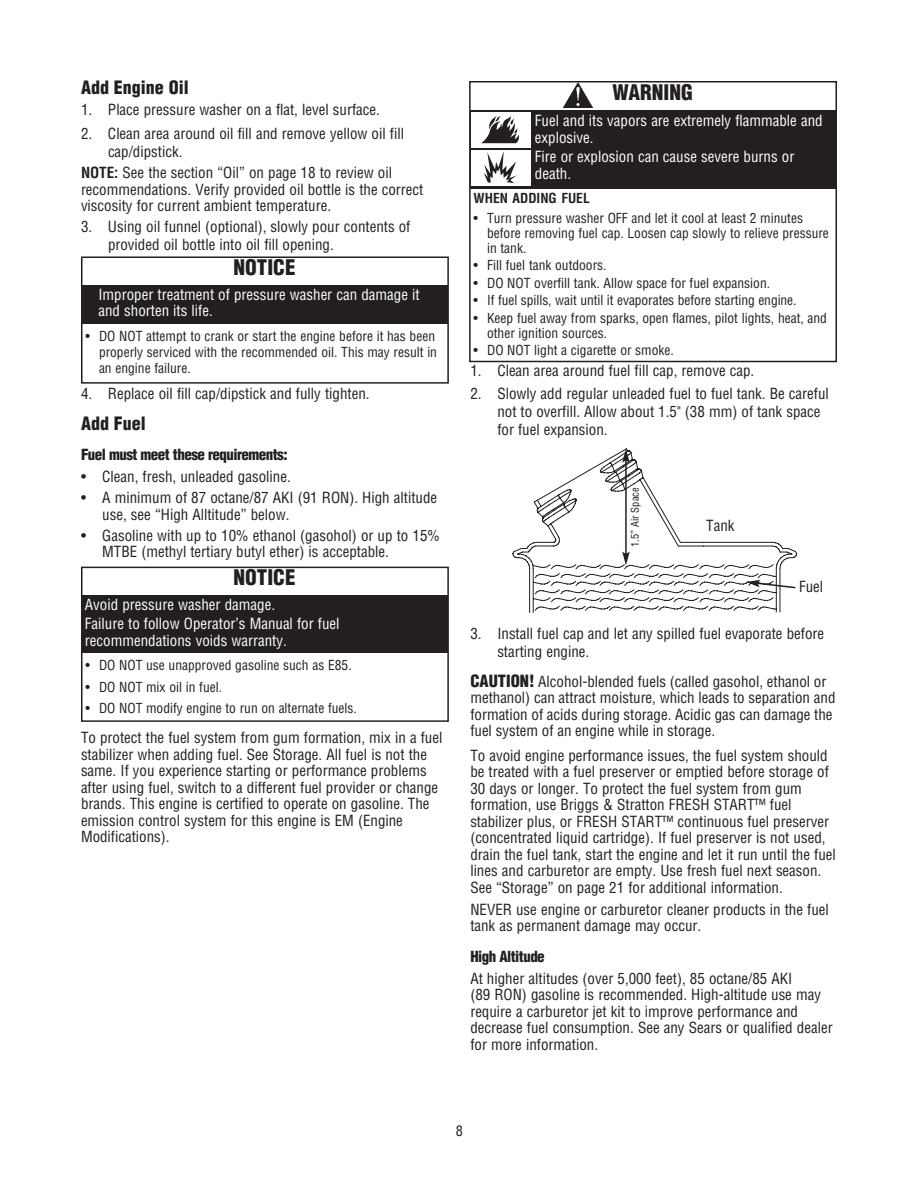
<style>
.page{position:relative;width:918px;height:1188px;background:#fff}
.page>*{position:absolute;margin:0;border:0;box-sizing:border-box;transform-origin:0 0}
.t1{font:900 condensed 21px "Helvetica LT Std";color:#231f20}
.t2{font:900 condensed 18px "Helvetica LT Std";color:#231f20}
.t3{font:condensed 15px/16.5px "Helvetica LT Std";color:#231f20}
.t4{font:condensed 15px/16.5px "Helvetica LT Std";color:#fff}
.t5{font:900 condensed 15px "Helvetica LT Std";letter-spacing:-.035em;color:#231f20}
.t6{font:condensed 14.25px "Helvetica LT Std";color:#231f20}
.t7{font:condensed 13.5px/15px "Helvetica LT Std";color:#231f20}
.t8{font:700 condensed 13.5px "Helvetica LT Std";color:#231f20}
.t9{font:condensed 10.5px "Helvetica LT Std";color:#231f20}
.s1{font-weight:700}
.s2{font-weight:900;font-size:16.5px}
</style>
<div class="page">
<div style="left:81px;top:567px;width:368px;height:155px;border:2px solid #231f20"></div>
<div style="left:82px;top:596px;width:366px;height:57px;background:#231f20"></div>
<div style="left:81px;top:256px;width:368px;height:128px;border:2px solid #231f20"></div>
<div style="left:82px;top:286px;width:366px;height:38px;background:#231f20"></div>
<div style="left:469px;top:81px;width:368px;height:281px;border:2px solid #231f20"></div>
<div style="left:470px;top:110px;width:366px;height:78px;background:#231f20"></div>
<img style="left:564px;top:83px;width:28px;height:24px">
<div style="left:471px;top:113px;width:59px;height:35px;background:#fff"></div>
<svg style="left:481px;top:116px;width:38px;height:27px"></svg>
<div style="left:471px;top:150px;width:59px;height:35px;background:#fff"></div>
<svg style="left:484px;top:151px;width:33px;height:32px"></svg>
<svg style="left:513px;top:449px;width:284px;height:164px"></svg>
<p class="t2" style="left:81px;top:80px;width:109px">Add Engine Oil</p>
<p class="t3" style="left:81px;top:102px;width:300px">1. Place pressure washer on a flat, level surface.</p>
<p class="t3" style="left:108px;top:125px;width:298px;line-height:18px;text-indent:-27px">2. Clean area around oil fill and remove yellow oil fill cap/dipstick.</p>
<p class="t3" style="left:81px;top:166px;width:344px"><span class="s1">NOTE:</span> See the section “Oil” on page 18 to review oil recommendations. Verify provided oil bottle is the correct viscosity for current ambient temperature.</p>
<p class="t3" style="left:108px;top:218px;width:304px;line-height:18px;text-indent:-27px">3. Using oil funnel (optional), slowly pour contents of provided oil bottle into oil fill opening.</p>
<h1 class="t1" style="left:234px;top:259px;width:63px">NOTICE</h1>
<p class="t4" style="left:98px;top:287px;width:323px">Improper treatment of pressure washer can damage it and shorten its life.</p>
<p class="t7" style="left:99px;top:329px;width:340px;line-height:16.2px;text-indent:-14px">• DO NOT attempt to crank or start the engine before it has been properly serviced with the recommended oil. This may result in an engine failure.</p>
<p class="t3" style="left:81px;top:386px;width:290px">4. Replace oil fill cap/dipstick and fully tighten.</p>
<p class="t2" style="left:81px;top:416px;width:66px">Add Fuel</p>
<p class="t5" style="left:81px;top:448px;width:208px">Fuel must meet these requirements:</p>
<p class="t3" style="left:81px;top:469px;width:211px">• Clean, fresh, unleaded gasoline.</p>
<p class="t3" style="left:102px;top:490px;width:336px;text-indent:-21px">• A minimum of 87 octane/87 AKI (91 RON). High altitude use, see “High Alltitude” below.</p>
<p class="t3" style="left:102px;top:528px;width:339px;text-indent:-21px">• Gasoline with up to 10% ethanol (gasohol) or up to 15%<br>MTBE (methyl tertiary butyl ether) is acceptable.</p>
<h1 class="t1" style="left:234px;top:569px;width:63px">NOTICE</h1>
<p class="t4" style="left:85px;top:595px;width:256px;line-height:19.8px">Avoid pressure washer damage.<br>Failure to follow Operator’s Manual for fuel</p>
<p class="t4" style="left:85px;top:633px;width:203px">recommendations voids warranty.</p>
<p class="t7" style="left:86px;top:659px;width:268px">• DO NOT use unapproved gasoline such as E85.</p>
<p class="t7" style="left:86px;top:680px;width:138px">• DO NOT mix oil in fuel.</p>
<p class="t7" style="left:86px;top:701px;width:273px">• DO NOT modify engine to run on alternate fuels.</p>
<p class="t3" style="left:81px;top:730px;width:363px">To protect the fuel system from gum formation, mix in a fuel stabilizer when adding fuel. See Storage. All fuel is not the same. If you experience starting or performance problems after using fuel, switch to a different fuel provider or change brands. This engine is certified to operate on gasoline. The emission control system for this engine is EM (Engine Modifications).</p>
<h1 class="t1" style="left:613px;top:83px;width:82px">WARNING</h1>
<p class="t4" style="left:535px;top:113px;width:289px">Fuel and its vapors are extremely flammable and explosive.</p>
<p class="t4" style="left:535px;top:150px;width:261px">Fire or explosion can cause severe burns or death.</p>
<p class="t8" style="left:474px;top:192px;width:118px">WHEN ADDING FUEL</p>
<p class="t7" style="left:487px;top:211px;width:343px;text-indent:-14px">• Turn pressure washer OFF and let it cool at least 2 minutes before removing fuel cap. Loosen cap slowly to relieve pressure in tank.</p>
<p class="t7" style="left:474px;top:258px;width:134px">• Fill fuel tank outdoors.</p>
<p class="t7" style="left:474px;top:276px;width:298px">• DO NOT overfill tank. Allow space for fuel expansion.</p>
<p class="t7" style="left:474px;top:293px;width:324px">• If fuel spills, wait until it evaporates before starting engine.</p>
<p class="t7" style="left:487px;top:311px;width:341px;text-indent:-14px">• Keep fuel away from sparks, open flames, pilot lights, heat, and other ignition sources.</p>
<p class="t7" style="left:474px;top:343px;width:202px">• DO NOT light a cigarette or smoke.</p>
<p class="t3" style="left:470px;top:363px;width:286px">1. Clean area around fuel fill cap, remove cap.</p>
<p class="t3" style="left:497px;top:386px;width:333px;line-height:18px;text-indent:-27px">2. Slowly add regular unleaded fuel to fuel tank. Be careful not to overfill. Allow about 1.5" (38 mm) of tank space for fuel expansion.</p>
<p class="t9" style="left:631px;top:547px;width:61px;rotate:-90deg">1.5” Air Space</p>
<p class="t3" style="left:706px;top:518px;width:30px">Tank</p>
<p class="t3" style="left:799px;top:579px;width:26px">Fuel</p>
<p class="t3" style="left:497px;top:625px;width:328px;line-height:18px;text-indent:-27px">3. Install fuel cap and let any spilled fuel evaporate before starting engine.</p>
<p class="t3" style="left:470px;top:674px;width:367px"><span class="s2">CAUTION!</span> Alcohol-blended fuels (called gasohol, ethanol or methanol) can attract moisture, which leads to separation and formation of acids during storage. Acidic gas can damage the fuel system of an engine while in storage.</p>
<p class="t3" style="left:470px;top:748px;width:367px">To avoid engine performance issues, the fuel system should be treated with a fuel preserver or emptied before storage of 30 days or longer. To protect the fuel system from gum formation, use Briggs &amp; Stratton FRESH START™ fuel stabilizer plus, or FRESH START™ continuous fuel preserver (concentrated liquid cartridge). If fuel preserver is not used, drain the fuel tank, start the engine and let it run until the fuel lines and carburetor are empty. Use fresh fuel next season.<br>See “Storage” on page 21 for additional information.</p>
<p class="t3" style="left:470px;top:902px;width:360px">NEVER use engine or carburetor cleaner products in the fuel tank as permanent damage may occur.</p>
<p class="t5" style="left:470px;top:950px;width:76px">High Altitude</p>
<p class="t3" style="left:470px;top:971px;width:364px">At higher altitudes (over 5,000 feet), 85 octane/85 AKI<br>(89 RON) gasoline is recommended. High-altitude use may require a carburetor jet kit to improve performance and decrease fuel consumption. See any Sears or qualified dealer for more information.</p>
<p class="t6" style="left:456px;top:1125px;width:9px">8</p>
</div>
